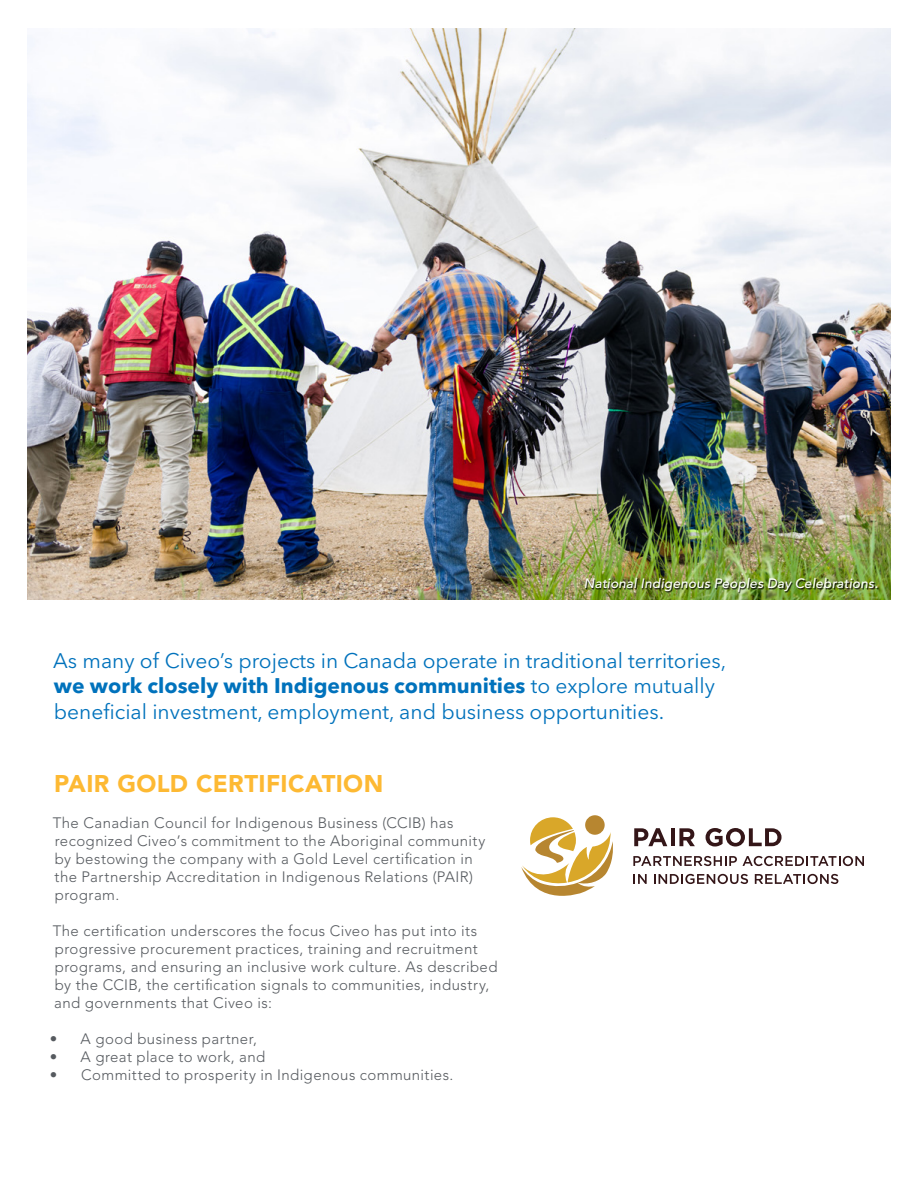
<style>
.page{position:relative;width:918px;height:1188px;background:#fff}
.page>*{position:absolute;margin:0;border:0;box-sizing:border-box;transform-origin:0 0}
.t1{font:900 24px "Avenir LT Std";letter-spacing:.015em;color:#fdb933}
.t2{font:21px/25.2px "Avenir Next LT Pro";color:#0072bc}
.t3{font:300 15px/18px "Avenir LT Std";letter-spacing:.025em;color:#565a5f}
.t4{font:italic 500 13.5px "Avenir LT Std";letter-spacing:.015em;color:#fff}
.s1{font-weight:700}
</style>
<div class="page">
<img style="left:28px;top:28px;width:863px;height:572px">
<div style="left:586px;top:579px;width:292px;height:14px;background:#000;opacity:.75"></div>
<svg style="left:633px;top:856px;width:104px;height:10px"></svg>
<svg style="left:743px;top:856px;width:121px;height:10px"></svg>
<svg style="left:633px;top:874px;width:14px;height:10px"></svg>
<svg style="left:654px;top:874px;width:94px;height:10px"></svg>
<svg style="left:755px;top:874px;width:83px;height:10px"></svg>
<svg style="left:634px;top:828px;width:33px;height:18px"></svg>
<hr style="left:671px;top:828px;width:4px;height:18px;background:#341618">
<svg style="left:679px;top:828px;width:16px;height:18px"></svg>
<svg style="left:706px;top:828px;width:76px;height:19px"></svg>
<svg style="left:585px;top:815px;width:20px;height:20px"></svg>
<svg style="left:521px;top:817px;width:92px;height:79px"></svg>
<p class="t4" style="left:584px;top:576px;width:296px">National Indigenous Peoples Day Celebrations.</p>
<h2 class="t2" style="left:53px;top:648px;width:675px">As many of Civeo’s projects in Canada operate in traditional territories, <span class="s1">we work closely with Indigenous communities</span> to explore mutually beneficial investment, employment, and business opportunities.</h2>
<h1 class="t1" style="left:54px;top:769px;width:331px">PAIR GOLD CERTIFICATION</h1>
<p class="t3" style="left:53px;top:814px;width:434px">The Canadian Council for Indigenous Business (CCIB) has recognized Civeo’s commitment to the Aboriginal community by bestowing the company with a Gold Level certification in the Partnership Accreditation in Indigenous Relations (PAIR) program.</p>
<p class="t3" style="left:53px;top:922px;width:446px">The certification underscores the focus Civeo has put into its progressive procurement practices, training and recruitment programs, and ensuring an inclusive work culture. As described by the CCIB, the certification signals to communities, industry, and governments that Civeo is:</p>
<p class="t3" style="left:50px;top:1030px;width:209px">• A good business partner,</p>
<p class="t3" style="left:50px;top:1048px;width:217px">• A great place to work, and</p>
<p class="t3" style="left:50px;top:1066px;width:405px">• Committed to prosperity in Indigenous communities.</p>
</div>
